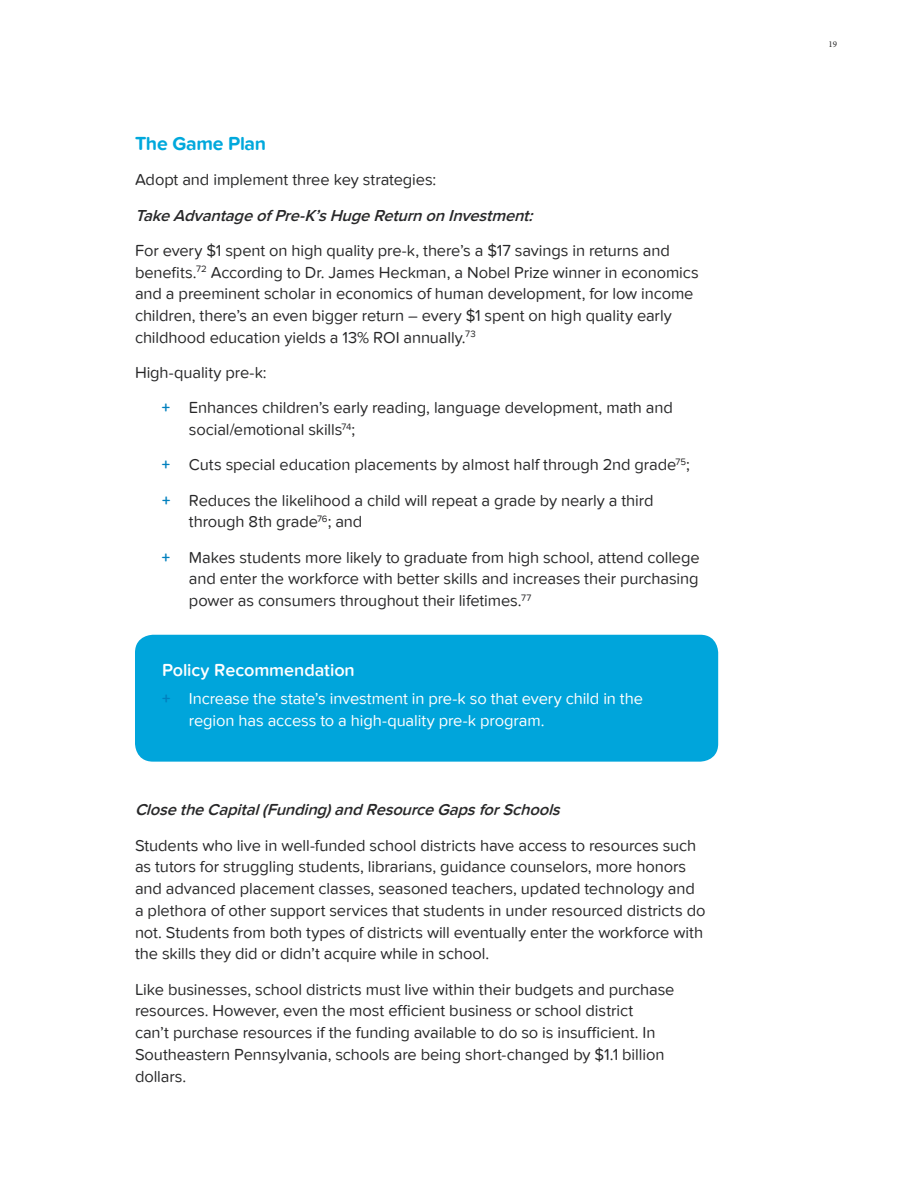
<style>
.page{position:relative;width:918px;height:1188px;background:#fff}
.page>*{position:absolute;margin:0;border:0;box-sizing:border-box;transform-origin:0 0}
.t1{font:700 19.5px "Proxima Nova Soft";letter-spacing:-.015em;color:#00a8dc}
.t2{font:600 18px "Proxima Nova Soft";letter-spacing:-.005em;color:#fff}
.t3{font:16.5px/21.8px "Proxima Nova Soft";letter-spacing:-.01em;color:#282829}
.t4{font:16.5px/21.8px "Proxima Nova Soft";letter-spacing:-.01em;color:#fff}
.t5{font:italic 600 16.5px "Proxima Nova Soft";color:#282829}
.t6{font:italic 600 16.5px "Proxima Nova";color:#282829}
.t7{font:9px "Minion Pro";color:#282829}
.s1{font-weight:700;color:#0080be}
</style>
<div class="page">
<div style="left:135px;top:635px;width:583px;height:127px;background:#00a5db;border-radius:18px"></div>
<p class="t1" style="left:135px;top:135px;width:133px">The Game Plan</p>
<p class="t3" style="left:135px;top:170px;width:303px">Adopt and implement three key strategies:</p>
<p class="t6" style="left:135px;top:208px;width:403px">Take Advantage of Pre-K’sHuge Return on Investment:</p>
<p class="t3" style="left:135px;top:240px;width:565px">For every $1 spent on high quality pre-k, there’s a $17 savings in returns and benefits.<sup>72</sup> According to Dr. James Heckman, a Nobel Prize winner in economics and a preeminent scholar in economics of human development, for low income children, there’s an even bigger return – every $1 spent on high quality early childhood education yields a 13% ROI annually.<sup>73</sup></p>
<p class="t3" style="left:162px;top:356px;width:513px;line-height:35.2px;text-indent:-27px">High-quality pre-k:<br><span class="s1">+</span> Enhances children’s early reading, language development, math and</p>
<p class="t3" style="left:162px;top:413px;width:529px;line-height:35.2px;text-indent:27px">social/emotional skills<sup>74</sup>;<br><span class="s1">+</span> Cuts special education placements by almost half through 2nd grade<sup>75</sup>; <span class="s1">+</span> Reduces the likelihood a child will repeat a grade by nearly a third</p>
<p class="t3" style="left:162px;top:505px;width:539px;line-height:35.2px;text-indent:27px">through 8th grade<sup>76</sup>; and<br><span class="s1">+</span> Makes students more likely to graduate from high school, attend college</p>
<p class="t3" style="left:189px;top:569px;width:511px">and enter the workforce with better skills and increases their purchasing power as consumers throughout their lifetimes.<sup>77</sup></p>
<p class="t2" style="left:162px;top:662px;width:194px">Policy Recommendation</p>
<p class="t4" style="left:189px;top:689px;width:456px;text-indent:-27px"><span class="s1">+</span> Increase the state’s investment in pre-k so that every child in the region has access to a high-quality pre-k program.</p>
<p class="t5" style="left:135px;top:803px;width:431px">Close the Capital(Funding)and Resource GapsforSchools</p>
<p class="t3" style="left:135px;top:835px;width:572px">Students who live in well-funded school districts have access to resources such as tutors for struggling students, librarians, guidance counselors, more honors and advanced placement classes, seasoned teachers, updated technology and a plethora of other support services that students in under resourced districts do not. Students from both types of districts will eventually enter the workforce with the skills they did or didn’t acquire while in school.</p>
<p class="t3" style="left:135px;top:979px;width:541px">Like businesses, school districts must live within their budgets and purchase resources. However, even the most efficient business or school district<br>can’t purchase resources if the funding available to do so is insufficient. In Southeastern Pennsylvania, schools are being short-changed by $1.1 billion dollars.</p>
<p class="t7" style="left:828px;top:39px;width:10px">19</p>
</div>
